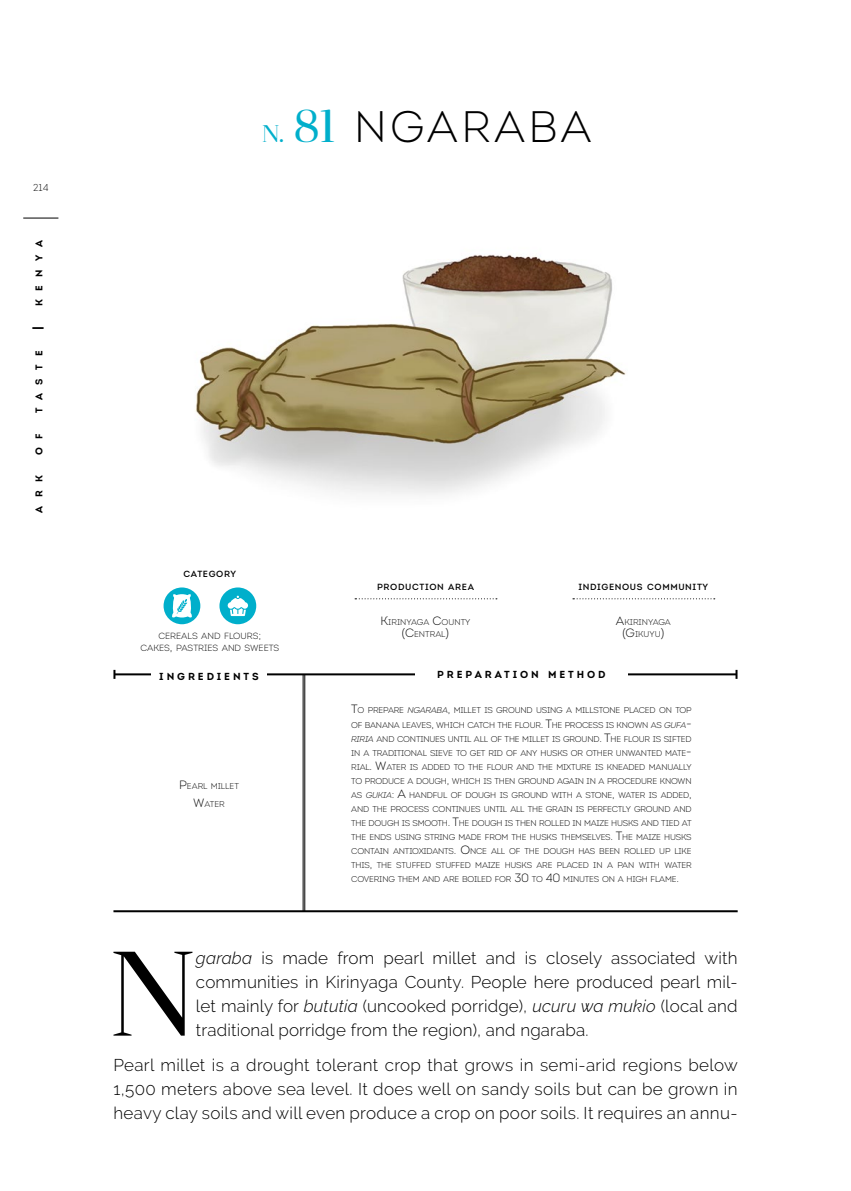
<style>
.page{position:relative;width:851px;height:1191px;background:#fff}
.page>*{position:absolute;margin:0;border:0;box-sizing:border-box;transform-origin:0 0}
.t1{font:119.8px "Anglecia Pro Display";color:#000}
.t2{font:300 44px "Intro";letter-spacing:.075em;color:#000}
.t3{font:300 17px/24px "Raleway";letter-spacing:.01em;color:#000;text-align:justify}
.t4{font:700 14px "Intro";color:#000}
.t5{font:700 10.2px "Intro";letter-spacing:.285em;color:#000}
.t6{font:300 10px "Intro";color:#000}
.t7{font:700 9.8px "Intro";letter-spacing:.855em;color:#000}
.t8{font:9px "Intro";letter-spacing:.07em;color:#000}
.t9{font:300 9px/12px "Intro";color:#000;text-align:center}
.t10{font:300 8.4px/14px "Intro";letter-spacing:-.02em;color:#000;text-align:justify}
.t11{font:300 8.4px/12px "Intro";color:#000;text-align:center}
.s1{font-family:"Anglecia Pro Display";font-weight:400;font-size:24px;color:#00afcb}
.s2{font-family:"Anglecia Pro Display";font-weight:400;font-size:46px;color:#00afcb}
.s3{font-size:12.8px}
.s4{font-size:12px}
.s5{font-style:italic}
.s6{font-style:italic;font-size:12px}
</style>
<div class="page">
<hr style="left:23px;top:218px;width:35px;height:1px;background:#000">
<img style="left:195px;top:254px;width:431px;height:241px">
<svg style="left:355px;top:598px;width:142px;height:1px"></svg>
<svg style="left:572px;top:598px;width:142px;height:1px"></svg>
<hr style="left:113px;top:910px;width:624px;height:2px;background:#000">
<hr style="left:304px;top:674px;width:1px;height:237px;background:#000">
<hr style="left:303px;top:674px;width:1px;height:237px;background:#000">
<hr style="left:114px;top:673px;width:622px;height:2px;background:#000">
<svg style="left:113px;top:670px;width:2px;height:9px"></svg>
<svg style="left:735px;top:670px;width:2px;height:9px"></svg>
<div style="left:151px;top:669px;width:115px;height:12px;background:#fff"></div>
<div style="left:415px;top:667px;width:212px;height:15px;background:#fff"></div>
<div style="left:163px;top:587px;width:37px;height:37px;background:#00afcb;border-radius:50%"></div>
<div style="left:219px;top:587px;width:37px;height:37px;background:#00afcb;border-radius:50%"></div>
<svg style="left:172px;top:594px;width:20px;height:24px"></svg>
<svg style="left:227px;top:595px;width:21px;height:21px"></svg>
<p class="t6" style="left:33px;top:181px;width:17px">214</p>
<p class="t7" style="left:33px;top:306px;width:68px;rotate:-90deg">KENYA</p>
<p class="t4" style="left:29px;top:330px;width:5px;rotate:-90deg">|</p>
<p class="t7" style="left:33px;top:413px;width:64px;rotate:-90deg">TASTE</p>
<p class="t7" style="left:33px;top:455px;width:23px;rotate:-90deg">O F</p>
<p class="t7" style="left:33px;top:512px;width:39px;rotate:-90deg">ARK</p>
<p class="t2" style="left:262px;top:99px;width:331px"><span class="s1">N.</span> <span class="s2">81</span> NGARABA</p>
<p class="t8" style="left:183px;top:568px;width:54px">CATEGORY</p>
<p class="t9" style="left:140px;top:630px;width:140px">CEREALS AND FLOURS<span class="s3">;<br></span>CAKES<span class="s3">,</span> PASTRIES AND SWEETS</p>
<p class="t8" style="left:377px;top:581px;width:98px">PRODUCTION AREA</p>
<p class="t8" style="left:578px;top:581px;width:131px">INDIGENOUS COMMUNITY</p>
<p class="t11" style="left:380px;top:616px;width:91px"><span class="s4">K</span>IRINYAGA <span class="s4">C</span>OUNTY <span class="s4">(C</span>ENTRAL<span class="s4">)</span></p>
<p class="t11" style="left:615px;top:616px;width:56px"><span class="s4">A</span>KIRINYAGA <span class="s4">(G</span>IKUYU<span class="s4">)</span></p>
<p class="t5" style="left:159px;top:670px;width:101px">INGREDIENTS</p>
<p class="t5" style="left:437px;top:668px;width:170px">PREPARATION METHOD</p>
<p class="t11" style="left:179px;top:776px;width:61px;line-height:18px"><span class="s4">P</span>EARL MILLET<br><span class="s4">W</span>ATER</p>
<p class="t10" style="left:351px;top:703px;width:342px"><span class="s4">T</span>O PREPARE <span class="s5">NGARABA</span><span class="s4">,</span> MILLET IS GROUND USING A MILLSTONE PLACED ON TOP OF BANANA LEAVES<span class="s4">,</span> WHICH CATCH THE FLOUR<span class="s4">. T</span>HE PROCESS IS KNOWN AS <span class="s5">GUFA</span><span class="s6">-</span><span class="s5">RIRIA</span> AND CONTINUES UNTIL ALL OF THE MILLET IS GROUND<span class="s4">. T</span>HE FLOUR IS SIFTED IN A TRADITIONAL SIEVE TO GET RID OF ANY HUSKS OR OTHER UNWANTED MATE<span class="s4">-</span>RIAL<span class="s4">. W</span>ATER IS ADDED TO THE FLOUR AND THE MIXTURE IS KNEADED MANUALLY TO PRODUCE A DOUGH<span class="s4">,</span> WHICH IS THEN GROUND AGAIN IN A PROCEDURE KNOWN AS <span class="s5">GUKIA</span><span class="s4">: A</span> HANDFUL OF DOUGH IS GROUND WITH A STONE<span class="s4">,</span> WATER IS ADDED<span class="s4">, </span>AND THE PROCESS CONTINUES UNTIL ALL THE GRAIN IS PERFECTLY GROUND AND THE DOUGH IS SMOOTH<span class="s4">. T</span>HE DOUGH IS THEN ROLLED IN MAIZE HUSKS AND TIED AT THE ENDS USING STRING MADE FROM THE HUSKS THEMSELVES<span class="s4">. T</span>HE MAIZE HUSKS CONTAIN ANTIOXIDANTS<span class="s4">. O</span>NCE ALL OF THE DOUGH HAS BEEN ROLLED UP LIKE THIS<span class="s4">,</span> THE STUFFED STUFFED MAIZE HUSKS ARE PLACED IN A PAN WITH WATER COVERING THEM AND ARE BOILED FOR <span class="s4">30</span> TO <span class="s4">40</span> MINUTES ON A HIGH FLAME<span class="s4">.</span></p>
<p class="t1" style="left:111px;top:916px;width:85px">N</p>
<p class="t3" style="left:196px;top:945px;width:543px"><span class="s5">garaba</span> is made from pearl millet and is closely associated with communities in Kirinyaga County. People here produced pearl mil&shy;let mainly for <span class="s5">bututia</span> (uncooked porridge), <span class="s5">ucuru wa mukio</span> (local and traditional porridge from the region), and ngaraba.</p>
<p class="t3" style="left:113px;top:1053px;width:626px">Pearl millet is a drought tolerant crop that grows in semi-arid regions below 1,500 meters above sea level. It does well on sandy soils but can be grown in heavy clay soils and will even produce a crop on poor soils. It requires an annu-</p>
</div>
